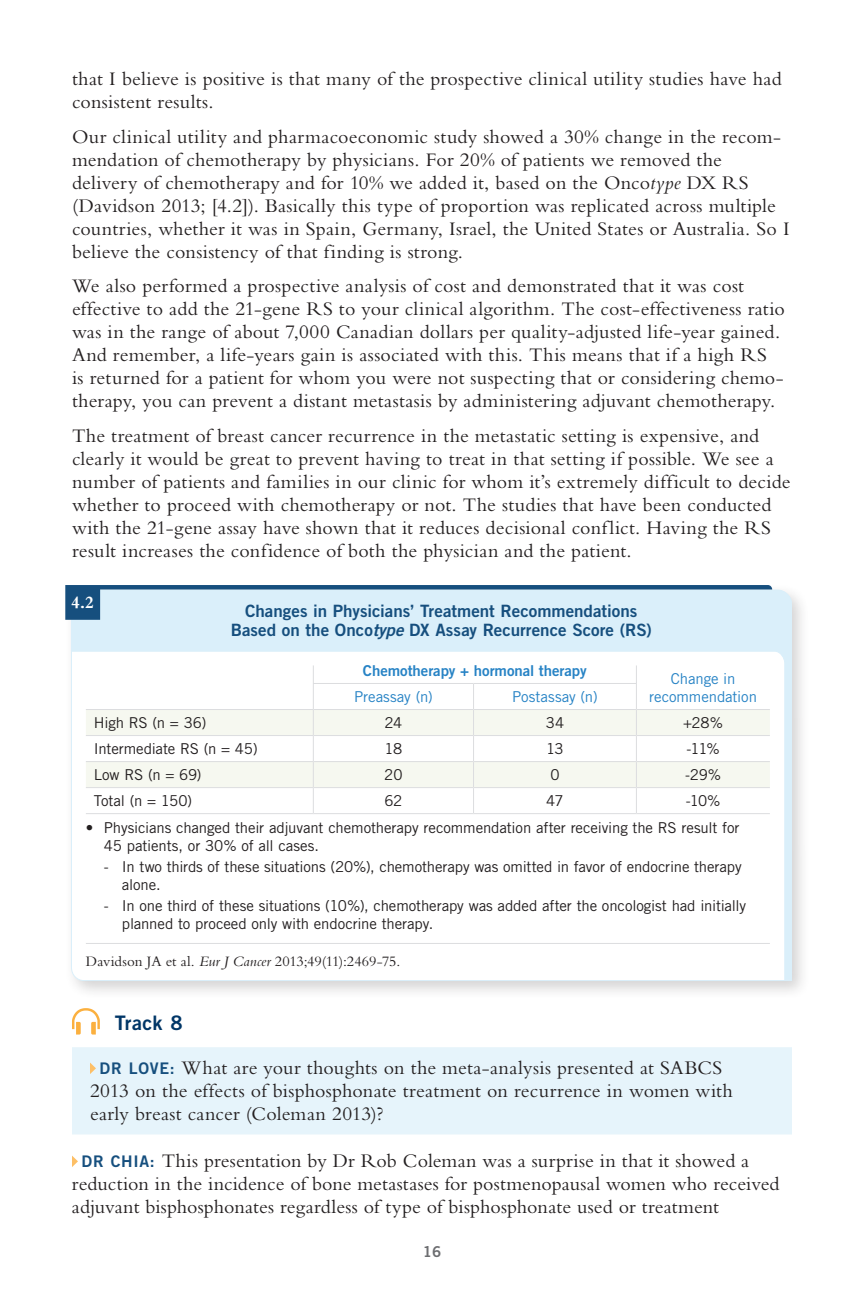
<style>
.page{position:relative;width:864px;height:1296px;background:#fff}
.page>*{position:absolute;margin:0;border:0;box-sizing:border-box;transform-origin:0 0}
.t1{font:20px/23px "Bembo RTP Std";letter-spacing:.01em;color:#231f20}
.t2{font:20px "Trade Gothic LT Std Bd 2";letter-spacing:.015em;color:#003667}
.t3{font:700 18px "Bembo RTP Std";color:#fff}
.t4{font:17px/19px "Trade Gothic LT Std Bd 2";color:#164f7e;text-align:center}
.t5{font:15px/18px "Trade Gothic LT Std";letter-spacing:-.01em;color:#231f20}
.t6{font:15px "Trade Gothic LT Std";letter-spacing:-.005em;color:#2783c5}
.t7{font:15px "Bembo RTP Std";color:#231f20}
.t8{font:15px "Trade Gothic LT Std Bd 2";letter-spacing:-.005em;color:#2783c5}
.t9{font:15px "Trade Gothic LT Std Bd 2";color:#6c6d70}
.s1{font-style:italic}
.s2{font-family:"Trade Gothic LT Std Bd 2 Obl"}
.s3{font-family:"Trade Gothic LT Std Bd 2";font-size:16px;color:#164f7e}
</style>
<div class="page">
<div style="left:64px;top:583px;width:746px;height:417px;background:#231f20;opacity:.2"></div>
<svg style="left:70px;top:589px;width:722px;height:392px"></svg>
<svg style="left:65px;top:585px;width:707px;height:35px;background:#b8d3e4"></svg>
<div style="left:72px;top:1047px;width:720px;height:88px;background:#e6f4fb"></div>
<svg style="left:72px;top:1008px;width:28px;height:27px"></svg>
<svg style="left:90px;top:1063px;width:6px;height:11px"></svg>
<svg style="left:72px;top:1156px;width:6px;height:11px"></svg>
<hr style="left:86px;top:943px;width:684px;height:1px;background:#dcdddf">
<svg style="left:86px;top:665px;width:684px;height:148px"></svg>
<hr style="left:86px;top:813px;width:227px;height:1px;background:#dcdddf">
<hr style="left:313px;top:813px;width:161px;height:1px;background:#dcdddf">
<hr style="left:474px;top:813px;width:162px;height:1px;background:#dcdddf">
<hr style="left:636px;top:813px;width:134px;height:1px;background:#dcdddf">
<hr style="left:313px;top:683px;width:161px;height:1px;background:#dcdddf">
<hr style="left:474px;top:683px;width:163px;height:1px;background:#dcdddf">
<p class="t1" style="left:72px;top:67px;width:711px">that I believe is positive is that many of the prospective clinical utility studies have had consistent results.</p>
<p class="t1" style="left:72px;top:125px;width:719px">Our clinical utility and pharmacoeconomic study showed a 30% change in the recom&shy;mendation of chemotherapy by physicians. For 20% of patients we removed the delivery of chemotherapy and for 10% we added it, based on the Onco<span class="s1">type</span> DX RS (Davidson 2013; [4.2]). Basically this type of proportion was replicated across multiple countries, whether it was in Spain, Germany, Israel, the United States or Australia. So I believe the consistency of that finding is strong.</p>
<p class="t1" style="left:72px;top:274px;width:714px">We also performed a prospective analysis of cost and demonstrated that it was cost effective to add the 21-gene RS to your clinical algorithm. The cost-effectiveness ratio was in the range of about 7,000 Canadian dollars per quality-adjusted life-year gained.<br>And remember, a life-years gain is associated with this. This means that if a high RS<br>is returned for a patient for whom you were not suspecting that or considering chemo&shy;therapy, you can prevent a distant metastasis by administering adjuvant chemotherapy.</p>
<p class="t1" style="left:72px;top:424px;width:720px">The treatment of breast cancer recurrence in the metastatic setting is expensive, and clearly it would be great to prevent having to treat in that setting if possible. We see a number of patients and families in our clinic for whom it’s extremely difficult to decide whether to proceed with chemotherapy or not. The studies that have been conducted with the 21-gene assay have shown that it reduces decisional conflict. Having the RS result increases the confidence of both the physician and the patient.</p>
<p class="t3" style="left:71px;top:593px;width:25px">4.2</p>
<p class="t4" style="left:231px;top:601px;width:422px">Changes in Physicians’ Treatment Recommendations<br>Based on the Onco<span class="s2">type</span> DX Assay Recurrence Score (RS)</p>
<p class="t8" style="left:363px;top:662px;width:225px">Chemotherapy + hormonal therapy</p>
<p class="t6" style="left:671px;top:670px;width:66px">Change in</p>
<p class="t6" style="left:354px;top:688px;width:80px">Preassay (n)</p>
<p class="t6" style="left:512px;top:688px;width:87px">Postassay (n)</p>
<p class="t6" style="left:649px;top:688px;width:109px">recommendation</p>
<p class="t5" style="left:94px;top:714px;width:114px">High RS (n = 36)</p>
<p class="t5" style="left:385px;top:714px;width:19px">24</p>
<p class="t5" style="left:546px;top:714px;width:20px">34</p>
<p class="t5" style="left:683px;top:714px;width:41px">+28%</p>
<p class="t5" style="left:94px;top:740px;width:165px">Intermediate RS (n = 45)</p>
<p class="t5" style="left:385px;top:740px;width:19px">18</p>
<p class="t5" style="left:546px;top:740px;width:19px">13</p>
<p class="t5" style="left:687px;top:740px;width:35px">-11%</p>
<p class="t5" style="left:94px;top:766px;width:109px">Low RS (n = 69)</p>
<p class="t5" style="left:384px;top:766px;width:20px">20</p>
<p class="t5" style="left:550px;top:766px;width:11px">0</p>
<p class="t5" style="left:685px;top:766px;width:38px">-29%</p>
<p class="t5" style="left:94px;top:792px;width:100px">Total (n = 150)</p>
<p class="t5" style="left:384px;top:792px;width:20px">62</p>
<p class="t5" style="left:546px;top:792px;width:19px">47</p>
<p class="t5" style="left:686px;top:792px;width:36px">-10%</p>
<p class="t5" style="left:104px;top:818px;width:637px;text-indent:-18px">• Physicians changed their adjuvant chemotherapy recommendation after receiving the RS result for<br>45 patients, or 30% of all cases.</p>
<p class="t5" style="left:122px;top:857px;width:621px;text-indent:-18px">- In two thirds of these situations (20%), chemotherapy was omitted in favor of endocrine therapy alone.</p>
<p class="t5" style="left:122px;top:896px;width:626px;text-indent:-18px">- In one third of these situations (10%), chemotherapy was added after the oncologist had initially planned to proceed only with endocrine therapy.</p>
<p class="t7" style="left:86px;top:952px;width:316px">Davidson JA et al. <span class="s1">Eur J Cancer</span> 2013;49(11):2469-75.</p>
<p class="t2" style="left:115px;top:1011px;width:69px">Track 8</p>
<p class="t1" style="left:90px;top:1056px;width:645px;text-indent:10px"><span class="s3">DR LOVE:</span> What are your thoughts on the meta-analysis presented at SABCS<br>2013 on the effects of bisphosphonate treatment on recurrence in women with early breast cancer (Coleman 2013)?</p>
<p class="t1" style="left:72px;top:1149px;width:709px;text-indent:10px"><span class="s3">DR CHIA:</span> This presentation by Dr Rob Coleman was a surprise in that it showed a reduction in the incidence of bone metastases for postmenopausal women who received adjuvant bisphosphonates regardless of type of bisphosphonate used or treatment</p>
<p class="t9" style="left:423px;top:1242px;width:20px">16</p>
</div>
